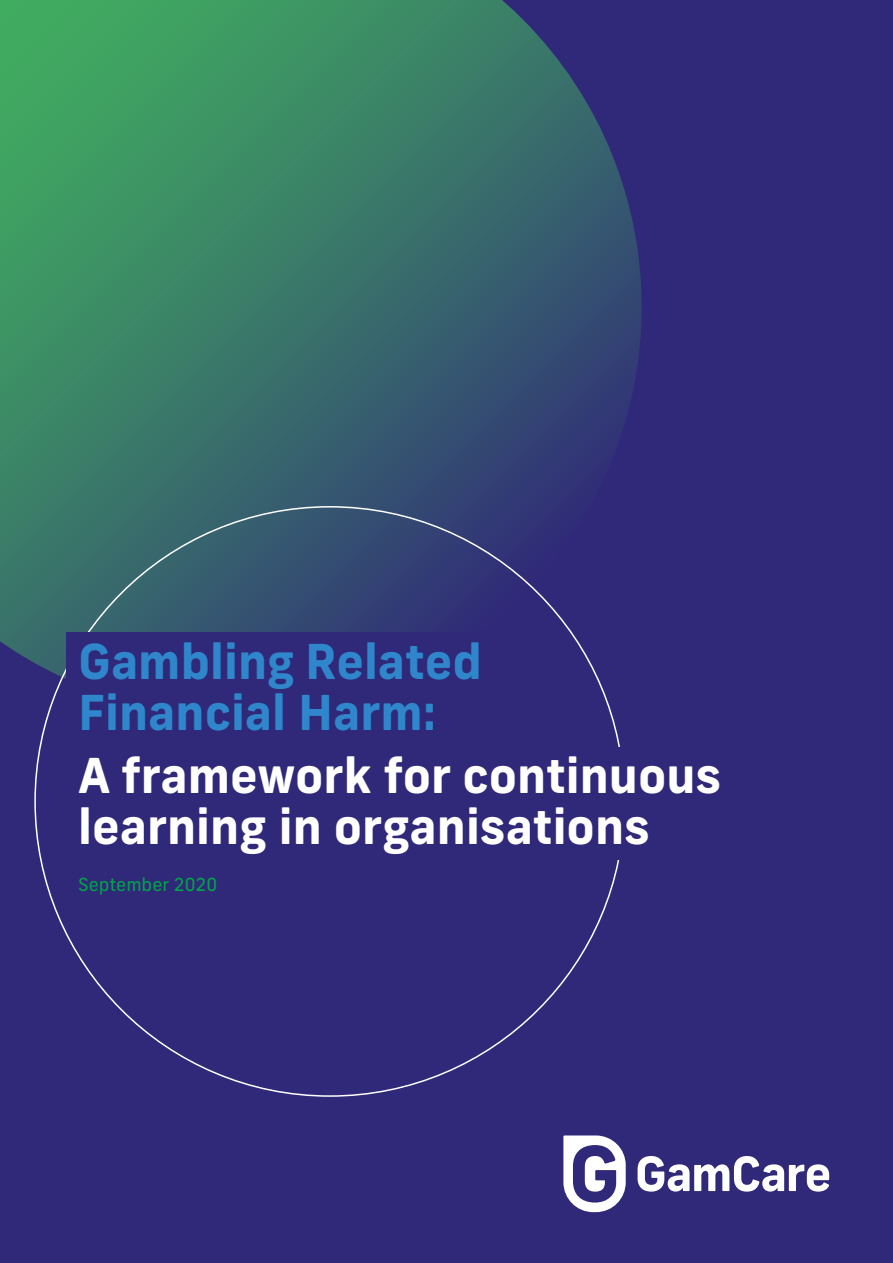
<style>
.page{position:relative;width:893px;height:1263px;background:#302879}
.page>*{position:absolute;margin:0;border:0;box-sizing:border-box;transform-origin:0 0}
.t1{font:700 48px/51px "Frank New";color:#fff}
.t2{font:700 48px/51px "Frank New";color:#2f86cb}
.t3{font:18px "Frank New";color:#00a547}
</style>
<div class="page">
<svg style="left:0;top:0;width:642px;height:755px"></svg>
<svg style="left:638px;top:1156px;width:191px;height:35px"></svg>
<svg style="left:563px;top:1135px;width:63px;height:77px"></svg>
<div style="left:66px;top:747px;width:667px;height:57px;background:#302879"></div>
<div style="left:66px;top:632px;width:432px;height:57px;background:#302879"></div>
<div style="left:66px;top:686px;width:374px;height:57px;background:#302879"></div>
<p class="t2" style="left:78px;top:635px;width:405px">Gambling Related<br>Financial Harm:</p>
<p class="t1" style="left:78px;top:749px;width:645px">A framework for continuous learning in organisations</p>
<p class="t3" style="left:78px;top:873px;width:141px">September 2020</p>
</div>
